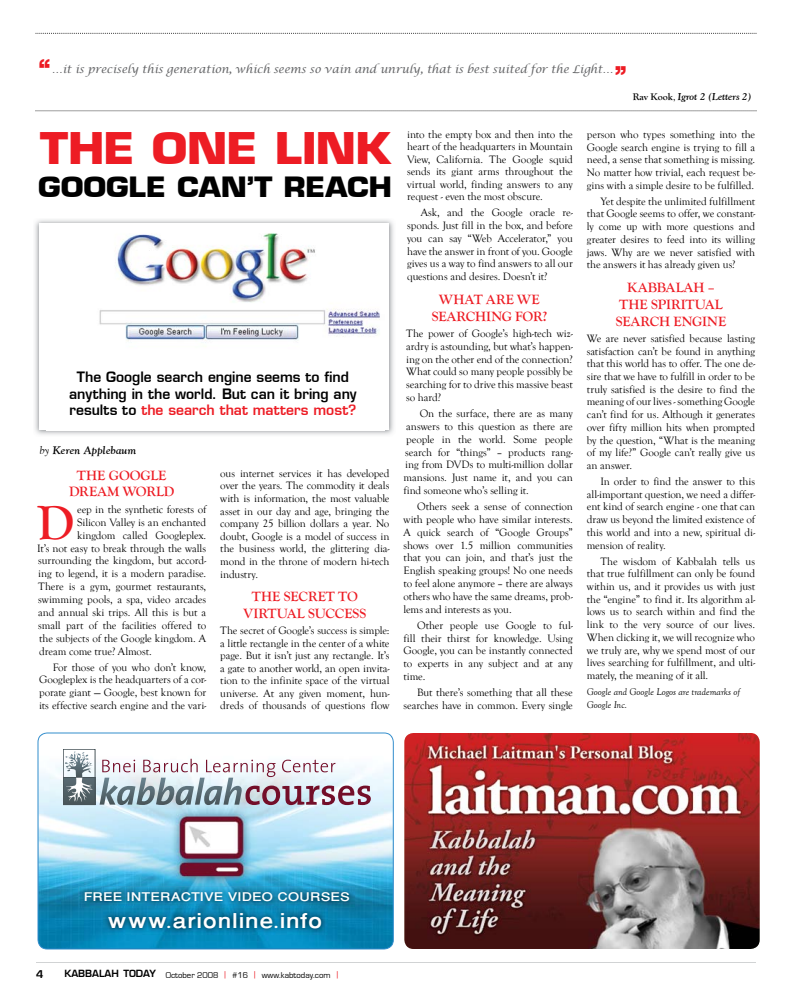
<style>
.page{position:relative;width:792px;height:1008px;background:#fff}
.page>*{position:absolute;margin:0;border:0;box-sizing:border-box;transform-origin:0 0}
.t1{font:700 49.3px "Goudy Old Style T";color:#ed1c24}
.t2{font:700 42.6px "Eurostile LT";letter-spacing:-.03em;color:#ed1c24;scale:1.1 1}
.t3{font:35px "Lily UPC Bold";color:#ed1c24}
.t4{font:500 29px "Win Soft Pro";letter-spacing:-.005em;color:#fff;scale:1.2 1}
.t5{font:700 27.3px "Eurostile LT";letter-spacing:-.01em;color:#000;scale:1.1 1}
.t6{font:500 17px "Win Soft Pro";color:#fff;scale:1.2 1}
.t7{font:600 14px/16.8px "Eurostile LT";color:#000;text-align:center}
.t8{font:700 14px/16.8px "Goudy Old Style T";color:#ed1c24;text-align:center}
.t9{font:700 11.6px "Eurostile";color:#000}
.t10{font:11px/12.7px "Goudy Old Style T";letter-spacing:-.005em;color:#000;text-align:justify}
.t11{font:italic 11px "Lucida Calligraphy";letter-spacing:-.01em;color:#636466}
.t12{font:italic 700 11px "Goudy Old Style BT";letter-spacing:.02em;color:#000}
.t13{font:italic 10px/12.7px "Goudy Old Style T";color:#000}
.t14{font:italic 700 10px "Goudy Old Style BT";color:#000}
.t15{font:8.7px "Eurostile";color:#000}
.s1{color:#ed1c24}
.s2{font-weight:400}
.s3{font-family:"Goudy Old Style T";font-style:normal}
.s4{font-family:"Goudy Old Style T";font-weight:400;font-style:normal}
.s5{font-family:"Eurostile LT";font-weight:600;font-size:9.7px}
</style>
<div class="page">
<hr style="left:36px;top:962px;width:720px;height:1px;background:#d1d3d4">
<svg style="left:36px;top:33px;width:720px;height:1px"></svg>
<svg style="left:36px;top:110px;width:720px;height:1px"></svg>
<img style="left:35px;top:219px;width:359px;height:216px">
<div style="left:39px;top:224px;width:350px;height:206px;background:#fff"></div>
<img style="left:99px;top:233px;width:281px;height:114px">
<img style="left:404px;top:733px;width:356px;height:216px;border-radius:9px">
<svg style="left:37px;top:733px;width:357px;height:217px"></svg>
<img style="left:79px;top:887px;width:276px;height:21px">
<img style="left:103px;top:907px;width:225px;height:28px">
<div style="left:63px;top:749px;width:32px;height:29px;border:1px solid #485459"></div>
<div style="left:63px;top:777px;width:32px;height:28px;border:1px solid #485459"></div>
<svg style="left:64px;top:750px;width:29px;height:53px"></svg>
<svg style="left:100px;top:759px;width:271px;height:46px"></svg>
<h3 class="t3" style="left:51px;top:91px;width:15px;rotate:-180deg">,,</h3>
<p class="t11" style="left:52px;top:62px;width:563px">…it is precisely this generation, which seems so vain and unruly, that is best suited for the Light…</p>
<h3 class="t3" style="left:614px;top:44px;width:15px">,,</h3>
<h2 class="t2" style="left:40px;top:122px;width:320px">THE ONE LINK</h2>
<h3 class="t5" style="left:38px;top:170px;width:323px">GOOGLE CAN’T REACH</h3>
<p class="t7" style="left:69px;top:368px;width:289px">The Google search engine seems to find anything in the world. but can it bring any results to <span class="s1">the search that matters most?</span></p>
<p class="t12" style="left:40px;top:443px;width:98px"><span class="s2">by</span> Keren Applebaum</p>
<p class="t8" style="left:69px;top:467px;width:107px">THE GOOGLE<br>DREAM WORLD</p>
<h1 class="t1" style="left:37px;top:495px;width:39px">D</h1>
<p class="t10" style="left:77px;top:503px;width:131px">eep in the synthetic forests of</p>
<p class="t10" style="left:77px;top:516px;width:131px">Silicon Valley is an enchanted</p>
<p class="t10" style="left:77px;top:529px;width:131px">kingdom called Googleplex.</p>
<p class="t10" style="left:37px;top:542px;width:171px">It’s not easy to break through the walls</p>
<p class="t10" style="left:38px;top:555px;width:170px">surrounding the kingdom, but accords</p>
<p class="t10" style="left:38px;top:568px;width:170px">ing to legend, it is a modern paradise.</p>
<p class="t10" style="left:38px;top:581px;width:170px">There is a gym, gourmet restaurants,</p>
<p class="t10" style="left:38px;top:593px;width:170px">swimming pools, a spa, video arcades</p>
<p class="t10" style="left:38px;top:606px;width:170px">and annual ski trips. All this is but a</p>
<p class="t10" style="left:38px;top:619px;width:170px">small part of the facilities offered to</p>
<p class="t10" style="left:39px;top:632px;width:169px">the subjects of the Google kingdom. A</p>
<p class="t10" style="left:39px;top:645px;width:114px">dream come true? Almost.</p>
<p class="t10" style="left:39px;top:661px;width:169px;text-indent:14px">For those of you who don’t know, Googleplex is the headquarters of a cors porate giant — Google, best known for its effective search engine and the varis</p>
<p class="t10" style="left:220px;top:467px;width:171px">ous internet services it has developed over the years. The commodity it deals with is information, the most valuable asset in our day and age, bringing the company 25 billion dollars a year. No doubt, Google is a model of success in the business world, the glittering dias mond in the throne of modern histech industry.</p>
<p class="t8" style="left:243px;top:589px;width:125px">THE SECRET TO<br>VIRTUAL SUCCESS</p>
<p class="t10" style="left:220px;top:625px;width:171px">The secret of Google’s success is simple: a little rectangle in the center of a white page. But it isn’t just any rectangle. It’s a gate to another world, an open invitas tion to the infinite space of the virtual universe. At any given moment, huns dreds of thousands of questions flow</p>
<p class="t10" style="left:407px;top:128px;width:167px">into the empty box and then into the heart of the headquarters in Mountain View, California. The Google squid sends its giant arms throughout the virtual world, finding answers to any request s even the most obscure.</p>
<p class="t10" style="left:407px;top:207px;width:167px;text-indent:14px">Ask, and the Google oracle res sponds. Just fill in the box, and before you can say “Web Accelerator,” you have the answer in front of you. Google gives us a way to find answers to all our questions and desires. Doesn’t it?</p>
<p class="t8" style="left:432px;top:291px;width:117px">WHAT ARE WE<br>SEARCHING FOR?</p>
<p class="t10" style="left:406px;top:327px;width:168px">The power of Google’s highstech wizs ardry is astounding, but what’s happens ing on the other end of the connection?<br>What could so many people possibly be searching for to drive this massive beast so hard?</p>
<p class="t10" style="left:404px;top:407px;width:171px;text-indent:16px">On the surface, there are as many answers to this question as there are people in the world. Some people search for “things” – products rangs ing from DVDs to multismillion dollar mansions. Just name it, and you can find someone who’s selling it.</p>
<p class="t10" style="left:404px;top:500px;width:171px;text-indent:14px">Others seek a sense of connection with people who have similar interests.<br>A quick search of “Google Groups” shows over 1.5 million communities that you can join, and that’s just the English speaking groups! No one needs to feel alone anymore – there are always others who have the same dreams, probs lems and interests as you.</p>
<p class="t10" style="left:404px;top:619px;width:171px;text-indent:14px">Other people use Google to fuls fill their thirst for knowledge. Using Google, you can be instantly connected to experts in any subject and at any time.</p>
<p class="t10" style="left:404px;top:686px;width:171px;text-align:right">But there’s something that all these searches have in common. Every single</p>
<p class="t14" style="left:633px;top:91px;width:120px"><span class="s3">RAV KOOK</span><span class="s4">,</span> Igrot 2 (Letters 2)</p>
<p class="t10" style="left:587px;top:128px;width:170px">person who types something into the Google search engine is trying to fill a need, a sense that something is missing.<br>No matter how trivial, each request bes gins with a simple desire to be fulfilled.</p>
<p class="t10" style="left:587px;top:195px;width:170px;text-indent:14px">Yet despite the unlimited fulfillment that Google seems to offer, we constants ly come up with more questions and greater desires to feed into its willing jaws. Why are we never satisfied with the answers it has already given us?</p>
<p class="t8" style="left:616px;top:279px;width:112px">KABBALAH –<br>THE SPIRITUAL<br>SEARCH ENGINE</p>
<p class="t10" style="left:587px;top:332px;width:170px">We are never satisfied because lasting satisfaction can’t be found in anything that this world has to offer. The one des sire that we have to fulfill in order to be truly satisfied is the desire to find the meaning of our lives s something Google can’t find for us. Although it generates over fifty million hits when prompted by the question, “What is the meaning of my life?” Google can’t really give us an answer.</p>
<p class="t10" style="left:587px;top:475px;width:170px;text-indent:14px">In order to find the answer to this allsimportant question, we need a differs ent kind of search engine s one that can draw us beyond the limited existence of this world and into a new, spiritual dis mension of reality.</p>
<p class="t10" style="left:587px;top:555px;width:170px;text-indent:14px">The wisdom of Kabbalah tells us that true fulfillment can only be found within us, and it provides us with just the “engine” to find it. Its algorithm als lows us to search within and find the link to the very source of our lives.<br>When clicking it, we will recognize who we truly are, why we spend most of our lives searching for fulfillment, and ultis mately, the meaning of it all.</p>
<p class="t13" style="left:587px;top:686px;width:155px">Google and Google Logos are trademarks of<br>Google Inc.</p>
<h3 class="t6" style="left:84px;top:885px;width:223px">FREE INTERACTIVE VIDEO COURSES</h3>
<h3 class="t4" style="left:107px;top:900px;width:181px">www.arionline.info</h3>
<p class="t9" style="left:36px;top:968px;width:9px">4</p>
<p class="t15" style="left:64px;top:970px;width:275px"><span class="s5">Kabbalah Today</span> October 2008 <span class="s1">|</span> #16 <span class="s1">|</span> www.kabtoday.com <span class="s1">|</span></p>
</div>
